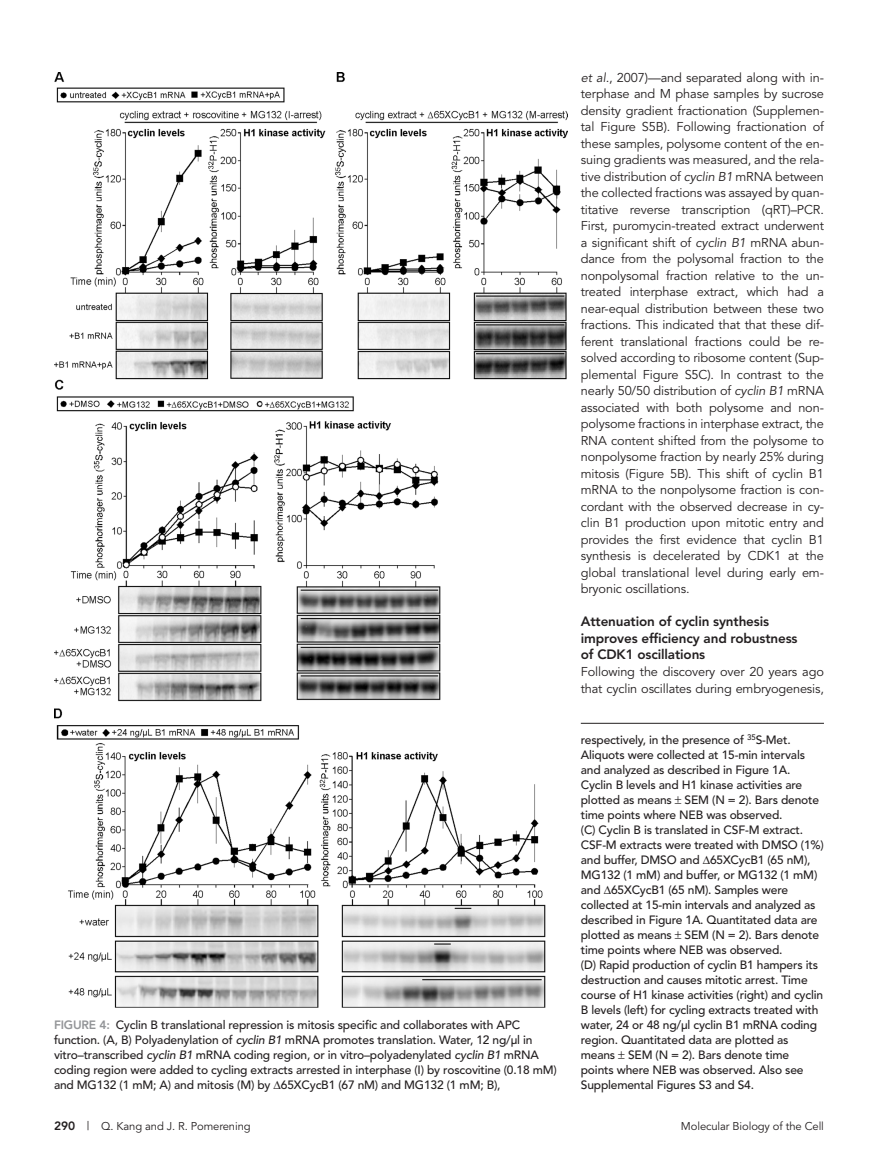
<style>
.page{position:relative;width:878px;height:1175px;background:#fff}
.page>*{position:absolute;margin:0;border:0;box-sizing:border-box;transform-origin:0 0}
.t1{font:800 13.5px/16.5px "Avenir";letter-spacing:-.01em;color:#231f20}
.Para{font:12.75px/16.5px "Avenir";letter-spacing:-.01em;color:#231f20;text-align:justify}
.ParaFL{font:12.75px/16.5px "Avenir";letter-spacing:-.01em;color:#231f20}
.FigCaption{font:500 12px/15px "Avenir";letter-spacing:-.015em;color:#231f20}
.t2{font:11.25px "Avenir";letter-spacing:-.01em;color:#231f20}
.s1{font-weight:800;color:#939598}
.s2{font-style:italic}
.s3{font-weight:800;font-size:12px}
.s4{font-size:12px}
</style>
<div class="page">
<img style="left:54px;top:72px;width:513px;height:936px">
<hr style="left:580px;top:723px;width:244px;height:1px;background:#231f20">
<p class="FigCaption" style="left:54px;top:1017px;width:504px"><span class="s1">FIGURE 4:</span> Cyclin B translational repression is mitosis specific and collaborates with APC function. (A, B) Polyadenylation of <span class="s2">cyclin B1</span> mRNA promotes translation. Water, 12 ng/μl in vitro–transcribed <span class="s2">cyclin B1</span> mRNA coding region, or in vitro–polyadenylated <span class="s2">cyclin B1</span> mRNA coding region were added to cycling extracts arrested in interphase (I) by roscovitine (0.18 mM) and MG132 (1 mM; A) and mitosis (M) by 65XCycB1 (67 nM) and MG132 (1 mM; B),</p>
<p class="Para" style="left:580px;top:69px;width:245px"><span class="s2">et al.</span>, 2007)—and separated along with in&shy;terphase and M phase samples by sucrose density gradient fractionation (Supplemen&shy;tal Figure S5B). Following fractionation of these samples, polysome content of the en&shy;suing gradients was measured, and the rela&shy;tive distribution of <span class="s2">cyclin B1</span> mRNA between the collected fractions was assayed by quan&shy;titative reverse transcription (qRT)–PCR.<br>First, puromycin-treated extract underwent a significant shift of <span class="s2">cyclin B1</span> mRNA abun&shy;dance from the polysomal fraction to the nonpolysomal fraction relative to the un&shy;treated interphase extract, which had a near-equal distribution between these two fractions. This indicated that that these dif&shy;ferent translational fractions could be re&shy;solved according to ribosome content (Sup&shy;plemental Figure S5C). In contrast to the nearly 50/50 distribution of <span class="s2">cyclin B1</span> mRNA associated with both polysome and non&shy;polysome fractions in interphase extract, the RNA content shifted from the polysome to nonpolysome fraction by nearly 25% during mitosis (Figure 5B). This shift of cyclin B1 mRNA to the nonpolysome fraction is con&shy;cordant with the observed decrease in cy&shy;clin B1 production upon mitotic entry and provides the first evidence that cyclin B1 synthesis is decelerated by CDK1 at the global translational level during early em&shy;bryonic oscillations.</p>
<h2 class="t1" style="left:580px;top:613px;width:218px">Attenuation of cyclin synthesis improves efficiency and robustness of CDK1 oscillations</h2>
<p class="ParaFL" style="left:580px;top:663px;width:245px">Following the discovery over 20 years ago that cyclin oscillates during embryogenesis,</p>
<p class="FigCaption" style="left:580px;top:732px;width:244px">respectively, in the presence of <sup>35</sup>S-Met.<br>Aliquots were collected at 15-min intervals and analyzed as described in Figure 1A.<br>Cyclin B levels and H1 kinase activities are plotted as means SEM (N = 2). Bars denote time points where NEB was observed.<br>(C) Cyclin B is translated in CSF-M extract.<br>CSF-M extracts were treated with DMSO (1%) and buffer, DMSO and 65XCycB1 (65 nM), MG132 (1 mM) and buffer, or MG132 (1 mM) and 65XCycB1 (65 nM). Samples were collected at 15-min intervals and analyzed as described in Figure 1A. Quantitated data are plotted as means SEM (N = 2). Bars denote time points where NEB was observed.<br>(D) Rapid production of cyclin B1 hampers its destruction and causes mitotic arrest. Time course of H1 kinase activities (right) and cyclin B levels (left) for cycling extracts treated with water, 24 or 48 ng/μl cyclin B1 mRNA coding region. Quantitated data are plotted as means SEM (N = 2). Bars denote time points where NEB was observed. Also see Supplemental Figures S3 and S4.</p>
<p class="t2" style="left:54px;top:1119px;width:198px"><span class="s3">290</span> <span class="s4">|</span> Q. Kang and J. R. Pomerening</p>
<p class="t2" style="left:681px;top:1119px;width:144px">Molecular Biology of the Cell</p>
</div>
